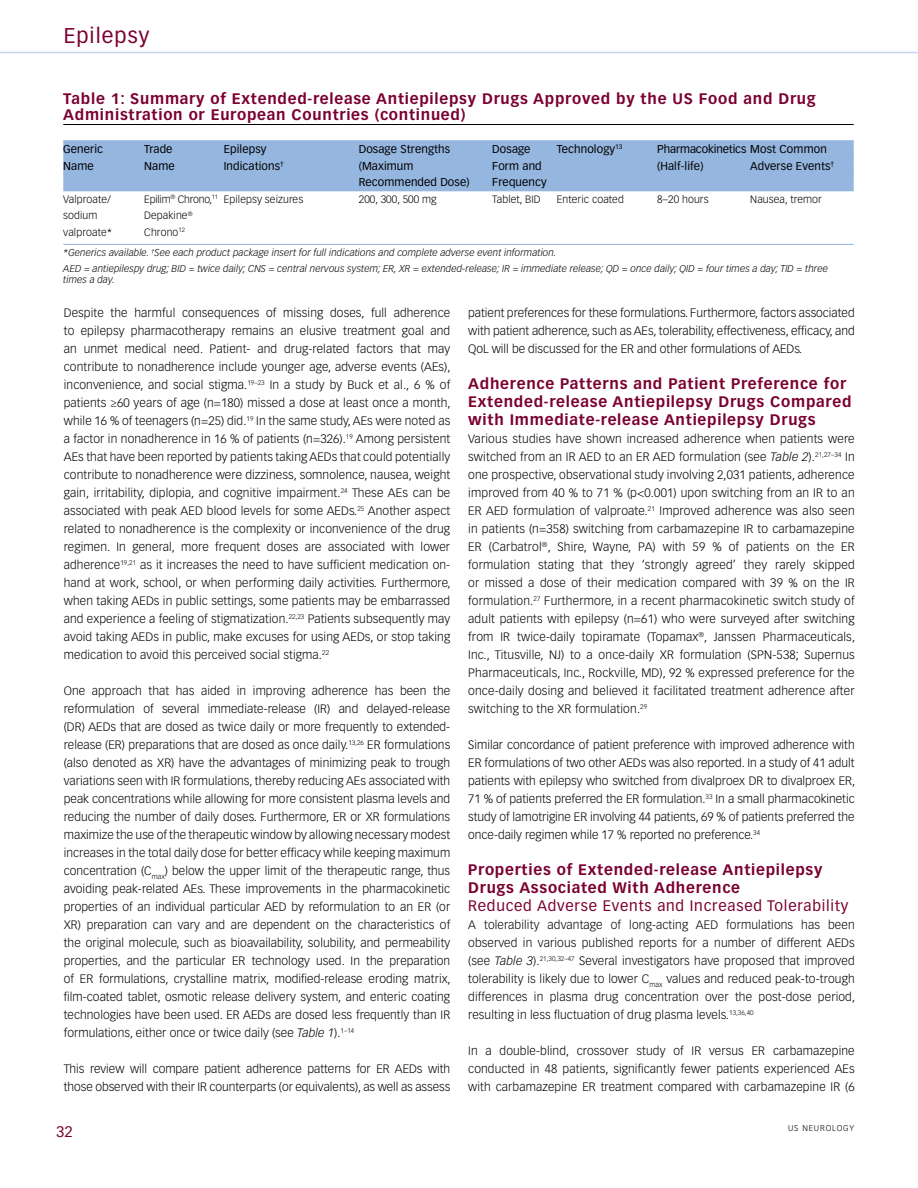
<style>
.page{position:relative;width:918px;height:1188px;background:#fff}
.page>*{position:absolute;margin:0;border:0;box-sizing:border-box;transform-origin:0 0}
.t1{font:21px "Vectora LT Std";letter-spacing:.05em;color:#7a0030}
.t2{font:700 15px/18px "Vectora LT Std";letter-spacing:.05em;color:#7a0030}
.t3{font:15px "Vectora LT Std";letter-spacing:.05em;color:#7a0030}
.t4{font:300 12px/18px "Vectora LT Std";letter-spacing:.005em;color:#000;text-align:justify}
.t5{font:11.25px "Vectora LT Std";letter-spacing:.01em;color:#000}
.t6{font:11.25px "Vectora LT Std";letter-spacing:-.01em;color:#000}
.t7{font:300 10.5px "Vectora LT Std";letter-spacing:.01em;color:#000}
.t8{font:italic 300 9.75px/15.9px "Vectora LT Std";letter-spacing:.01em;color:#000}
.t9{font:300 8.25px "Vectora LT Std";letter-spacing:.1em;color:#000}
.s1{font-style:italic}
</style>
<div class="page">
<hr style="left:0;top:52px;width:918px;height:1px;background:#c7d6ee">
<hr style="left:63px;top:124px;width:791px;height:1px;background:#000">
<div style="left:63px;top:140px;width:791px;height:18px;background:#95b6df"></div>
<div style="left:63px;top:157px;width:791px;height:18px;background:#95b6df"></div>
<div style="left:63px;top:173px;width:791px;height:18px;background:#95b6df"></div>
<hr style="left:63px;top:244px;width:791px;height:1px;background:#95b6df">
<h1 class="t1" style="left:64px;top:23px;width:87px">Epilepsy</h1>
<p class="t2" style="left:63px;top:90px;width:754px;line-height:16.5px">Table 1: Summary of Extended-release Antiepilepsy Drugs Approved by the US Food and Drug<br>Administration or European Countries (continued)</p>
<p class="t5" style="left:63px;top:142px;width:41px">Generic</p>
<p class="t5" style="left:144px;top:142px;width:30px">Trade</p>
<p class="t5" style="left:224px;top:142px;width:44px">Epilepsy</p>
<p class="t5" style="left:359px;top:142px;width:93px">Dosage Strengths</p>
<p class="t5" style="left:492px;top:142px;width:40px">Dosage</p>
<p class="t5" style="left:557px;top:142px;width:67px">Technology<sup>13</sup></p>
<p class="t6" style="left:657px;top:142px;width:171px">Pharmacokinetics Most Common</p>
<p class="t5" style="left:63px;top:159px;width:32px">Name</p>
<p class="t5" style="left:144px;top:159px;width:32px">Name</p>
<p class="t5" style="left:224px;top:159px;width:62px">Indications<sup>†</sup></p>
<p class="t5" style="left:359px;top:159px;width:56px">(Maximum</p>
<p class="t5" style="left:492px;top:159px;width:51px">Form and</p>
<p class="t5" style="left:657px;top:159px;width:48px">(Half-life)</p>
<p class="t5" style="left:750px;top:159px;width:85px">Adverse Events<sup>†</sup></p>
<p class="t5" style="left:359px;top:175px;width:112px">Recommended Dose)</p>
<p class="t5" style="left:492px;top:175px;width:56px">Frequency</p>
<p class="t7" style="left:63px;top:193px;width:49px">Valproate/</p>
<p class="t7" style="left:144px;top:193px;width:160px">Epilim<sup>®</sup> Chrono,<sup>11</sup> Epilepsy seizures</p>
<p class="t7" style="left:359px;top:193px;width:79px">200, 300, 500 mg</p>
<p class="t7" style="left:492px;top:193px;width:44px">Tablet, BID</p>
<p class="t7" style="left:557px;top:193px;width:69px">Enteric coated</p>
<p class="t7" style="left:657px;top:193px;width:53px">8–20 hours</p>
<p class="t7" style="left:750px;top:193px;width:73px">Nausea, tremor</p>
<p class="t7" style="left:63px;top:209px;width:64px">sodium D</p>
<p class="t7" style="left:151px;top:209px;width:43px">epakine<sup>®</sup></p>
<p class="t7" style="left:63px;top:226px;width:70px">valproate* C</p>
<p class="t7" style="left:151px;top:226px;width:36px">hrono<sup>12</sup></p>
<p class="t8" style="left:63px;top:244px;width:766px">*Generics available. <sup>†</sup>See each product package insert for full indications and complete adverse event information.<br>AED = antiepilespy drug; BID = twice daily; CNS = central nervous system; ER, XR = extended-release; IR = immediate release; QD = once daily; QID = four times a day; TID = three</p>
<p class="t8" style="left:63px;top:272px;width:53px">times a day.</p>
<p class="t4" style="left:64px;top:304px;width:388px">Despite the harmful consequences of missing doses, full adherence to epilepsy pharmacotherapy remains an elusive treatment goal and an unmet medical need. Patient- and drug-related factors that may contribute to nonadherence include younger age, adverse events (AEs), inconvenience, and social stigma.<sup>19–23</sup> I n a study by Buck et al., 6 % of patients ≥60 years of age (n=180) missed a dose at least once a month, while 16 % of teenagers (n=25) did.<sup>19</sup> I n the same study, AEs were noted as a factor in nonadherence in 16 % of patients (n=326).<sup>19</sup> Among persistent AEs that have been reported by patients taking AEDs that could potentially contribute to nonadherence were dizziness, somnolence, nausea, weight gain, irritability, diplopia, and cognitive impairment.<sup>24</sup> These AEs can be associated with peak AED blood levels for some AEDs.<sup>25</sup> Another aspect related to nonadherence is the complexity or inconvenience of the drug regimen. I n general, more frequent doses are associated with lower adherence<sup>19,21</sup> as it increases the need to have sufficient medication on&shy;hand at work, school, or when performing daily activities. Furthermore, when taking AEDs in public settings, some patients may be embarrassed and experience a feeling of stigmatization.<sup>22,23</sup> Patients subsequently may avoid taking AEDs in public, make excuses for using AEDs, or stop taking medication to avoid this perceived social stigma.<sup>22</sup></p>
<p class="t4" style="left:64px;top:682px;width:388px">One approach that has aided in improving adherence has been the reformulation of several immediate-release (I R) and delayed-release (DR) AEDs that are dosed as twice daily or more frequently to extended&shy;release (ER) preparations that are dosed as once daily.<sup>13,26</sup> ER formulations (also denoted as XR) have the advantages of minimizing peak to trough variations seen with I R formulations, thereby reducing AEs associated with peak concentrations while allowing for more consistent plasma levels and reducing the number of daily doses. Furthermore, ER or XR formulations maximize the use of the therapeutic window by allowing necessary modest increases in the total daily dose for better efficacy while keeping maximum concentration (C<sub>max</sub>) below the upper limit of the therapeutic range, thus avoiding peak-related AEs. These improvements in the pharmacokinetic properties of an individual particular AED by reformulation to an ER (or XR) preparation can vary and are dependent on the characteristics of the original molecule, such as bioavailability, solubility, and permeability properties, and the particular ER technology used. I n the preparation of ER formulations, crystalline matrix, modified-release eroding matrix, film-coated tablet, osmotic release delivery system, and enteric coating technologies have been used. ER AEDs are dosed less frequently than I R formulations, either once or twice daily (see <span class="s1">Table 1</span>).<sup>1–14</sup></p>
<p class="t4" style="left:64px;top:1060px;width:388px">This review will compare patient adherence patterns for ER AEDs with those observed with their I R counterparts (or equivalents), as well as assess</p>
<p class="t3" style="left:56px;top:1123px;width:18px">32</p>
<p class="t4" style="left:468px;top:304px;width:388px">patient preferences for these formulations. Furthermore, factors associated with patient adherence, such as AEs, tolerability, effectiveness, efficacy, and QoL will be discussed for the ER and other formulations of AEDs.</p>
<p class="t2" style="left:468px;top:375px;width:385px">Adherence Patterns and Patient Preference for<br>Extended-release Antiepilepsy Drugs Compared with Immediate-release Antiepilepsy Drugs</p>
<p class="t4" style="left:468px;top:430px;width:388px">Various studies have shown increased adherence when patients were switched from an I R AED to an ER AED formulation (see <span class="s1">Table 2</span>).<sup>21,27–34</sup> I n one prospective, observational study involving 2,031 patients, adherence improved from 40 % to 71 % (p&lt;0.001) upon switching from an I R to an ER AED formulation of valproate.<sup>21</sup> I mproved adherence was also seen in patients (n=358) switching from carbamazepine I R to carbamazepine ER (Carbatrol<sup>®</sup>, Shire, Wayne, PA) with 59 % of patients on the ER formulation stating that they ‘strongly agreed’ they rarely skipped or missed a dose of their medication compared with 39 % on the I R formulation.<sup>27</sup> Furthermore, in a recent pharmacokinetic switch study of adult patients with epilepsy (n=61) who were surveyed after switching from I R twice-daily topiramate (Topamax<sup>®</sup>, Janssen Pharmaceuticals, I nc., Titusville, NJ) to a once-daily XR formulation (SPN-538; Supernus Pharmaceuticals, I nc., Rockville, MD), 92 % expressed preference for the once-daily dosing and believed it facilitated treatment adherence after switching to the XR formulation.<sup>29</sup></p>
<p class="t4" style="left:468px;top:736px;width:388px">Similar concordance of patient preference with improved adherence with ER formulations of two other AEDs was also reported. I n a study of 41 adult patients with epilepsy who switched from divalproex DR to divalproex ER, 71 % of patients preferred the ER formulation.<sup>33</sup> I n a small pharmacokinetic study of lamotrigine ER involving 44 patients, 69 % of patients preferred the once-daily regimen while 17 % reported no preference.<sup>34</sup></p>
<p class="t2" style="left:468px;top:861px;width:356px">Properties of Extended-release Antiepilepsy<br>Drugs Associated With Adherence</p>
<p class="t3" style="left:468px;top:897px;width:382px">Reduced Adverse Events and Increased Tolerability</p>
<p class="t4" style="left:468px;top:916px;width:388px">A tolerability advantage of long-acting AED formulations has been observed in various published reports for a number of different AEDs (see <span class="s1">Table 3</span>).<sup>21,30,32–47</sup> Several investigators have proposed that improved tolerability is likely due to lower C<sub>max</sub> values and reduced peak-to-trough differences in plasma drug concentration over the post-dose period, resulting in less fluctuation of drug plasma levels.<sup>13,36,40</sup></p>
<p class="t4" style="left:468px;top:1042px;width:388px">I n a double-blind, crossover study of I R versus ER carbamazepine conducted in 48 patients, significantly fewer patients experienced AEs with carbamazepine ER treatment compared with carbamazepine I R (6</p>
<p class="t9" style="left:788px;top:1124px;width:68px">US NEUROLOGY</p>
</div>
